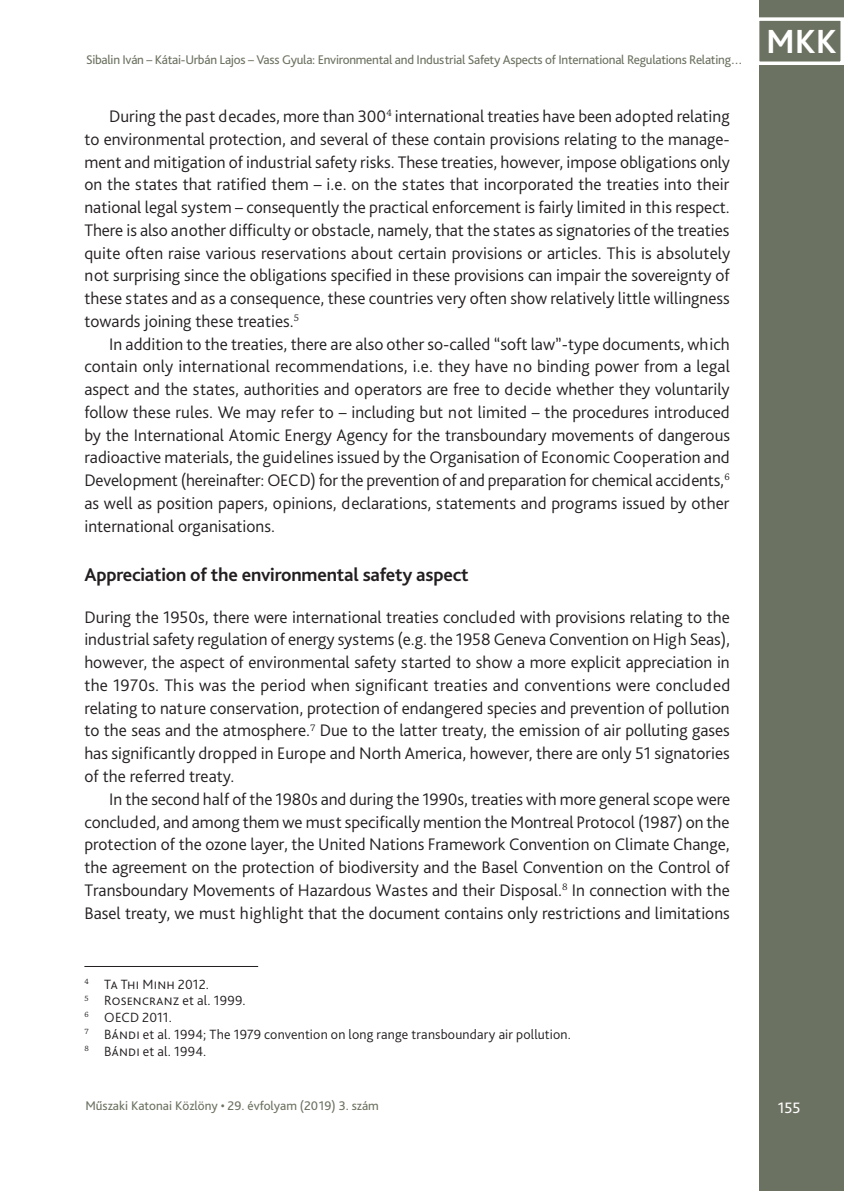
<style>
.page{position:relative;width:844px;height:1191px;background:#fff}
.page>*{position:absolute;margin:0;border:0;box-sizing:border-box;transform-origin:0 0}
.t1{font:700 35px "Bliss Pro";color:#fff}
.Címsor_2{font:700 19.25px "Bliss Pro";letter-spacing:-.01em;color:#231f20}
.Szöveg{font:300 17.5px/22.8px "Bliss Pro";color:#231f20;text-align:justify}
.Szöveg_1st___3_mm{font:300 17.5px/22.8px "Bliss Pro";color:#231f20;text-align:justify}
.t2{font:15.75px "Bliss Pro";color:#fff}
.Lábjegyzet{font:300 14px "Bliss Pro";letter-spacing:.01em;color:#231f20}
.t3{font:13.12px "Bliss Pro";letter-spacing:-.02em;color:#6c7261}
.t4{font:13.12px "Bliss Pro";color:#6c7261}
</style>
<div class="page">
<div style="left:759px;top:0;width:84px;height:1191px;background:#6c7261"></div>
<div style="left:755px;top:17px;width:88px;height:48px;border:4px solid #fff"></div>
<hr style="left:84px;top:966px;width:174px;height:1px;background:#231f20">
<p class="t3" style="left:86px;top:51px;width:658px">Sibalin Iván – Kátai-Urbán Lajos – Vass Gyula: Environmental and Industrial Safety Aspects of International Regulations Relating…</p>
<p class="Szöveg" style="left:84px;top:104px;width:647px;text-indent:25px">During the past decades, more than 300<sup>4</sup> international treaties have been adopted relating to environmental protection, and several of these contain provisions relating to the manage&shy;ment and mitigation of industrial safety risks. These treaties, however, impose obligations only on the states that ratified them – i.e. on the states that incorporated the treaties into their national legal system – consequently the practical enforcement is fairly limited in this respect.<br>There is also another difficulty or obstacle, namely, that the states as signatories of the treaties quite often raise various reservations about certain provisions or articles. This is absolutely not surprising since the obligations specified in these provisions can impair the sovereignty of these states and as a consequence, these countries very often show relatively little willingness towards joining these treaties.<sup>5</sup></p>
<p class="Szöveg" style="left:84px;top:332px;width:647px;text-indent:25px">In addition to the treaties, there are also other so-called “soft law”-type documents, which contain only international recommendations, i.e. they have no binding power from a legal aspect and the states, authorities and operators are free to decide whether they voluntarily follow these rules. We may refer to – including but not limited – the procedures introduced by the International Atomic Energy Agency for the transboundary movements of dangerous radioactive materials, the guidelines issued by the Organisation of Economic Cooperation and Development (hereinafter: OECD) for the prevention of and preparation for chemical accidents,<sup>6 </sup>as well as position papers, opinions, declarations, statements and programs issued by other international organisations.</p>
<p class="Címsor_2" style="left:84px;top:562px;width:385px">Appreciation of the environmental safety aspect</p>
<p class="Szöveg_1st___3_mm" style="left:84px;top:605px;width:647px">During the 1950s, there were international treaties concluded with provisions relating to the industrial safety regulation of energy systems (e.g. the 1958 Geneva Convention on High Seas), however, the aspect of environmental safety started to show a more explicit appreciation in the 1970s. This was the period when significant treaties and conventions were concluded relating to nature conservation, protection of endangered species and prevention of pollution to the seas and the atmosphere.<sup>7</sup> Due to the latter treaty, the emission of air polluting gases has significantly dropped in Europe and North America, however, there are only 51 signatories of the referred treaty.</p>
<p class="Szöveg" style="left:84px;top:787px;width:647px;text-indent:25px">In the second half of the 1980s and during the 1990s, treaties with more general scope were concluded, and among them we must specifically mention the Montreal Protocol (1987) on the protection of the ozone layer, the United Nations Framework Convention on Climate Change, the agreement on the protection of biodiversity and the Basel Convention on the Control of Transboundary Movements of Hazardous Wastes and their Disposal.<sup>8</sup> In connection with the Basel treaty, we must highlight that the document contains only restrictions and limitations</p>
<p class="Lábjegyzet" style="left:84px;top:975px;width:126px"><sup>4</sup> Ta Thi Minh 2012.</p>
<p class="Lábjegyzet" style="left:84px;top:992px;width:163px"><sup>5</sup> Rosencranz et al. 1999.</p>
<p class="Lábjegyzet" style="left:84px;top:1008px;width:89px"><sup>6</sup> OECD 2011.</p>
<p class="Lábjegyzet" style="left:84px;top:1025px;width:488px"><sup>7</sup> Bándi et al. 1994; The 1979 convention on long range transboundary air pollution.</p>
<p class="Lábjegyzet" style="left:84px;top:1042px;width:123px"><sup>8</sup> Bándi et al. 1994.</p>
<h1 class="t1" style="left:765px;top:20px;width:72px">MKK</h1>
<p class="t4" style="left:85px;top:1098px;width:295px">Műszaki Katonai Közlöny • 29. évfolyam (2019) 3. szám</p>
<p class="t2" style="left:777px;top:1098px;width:24px">155</p>
</div>
